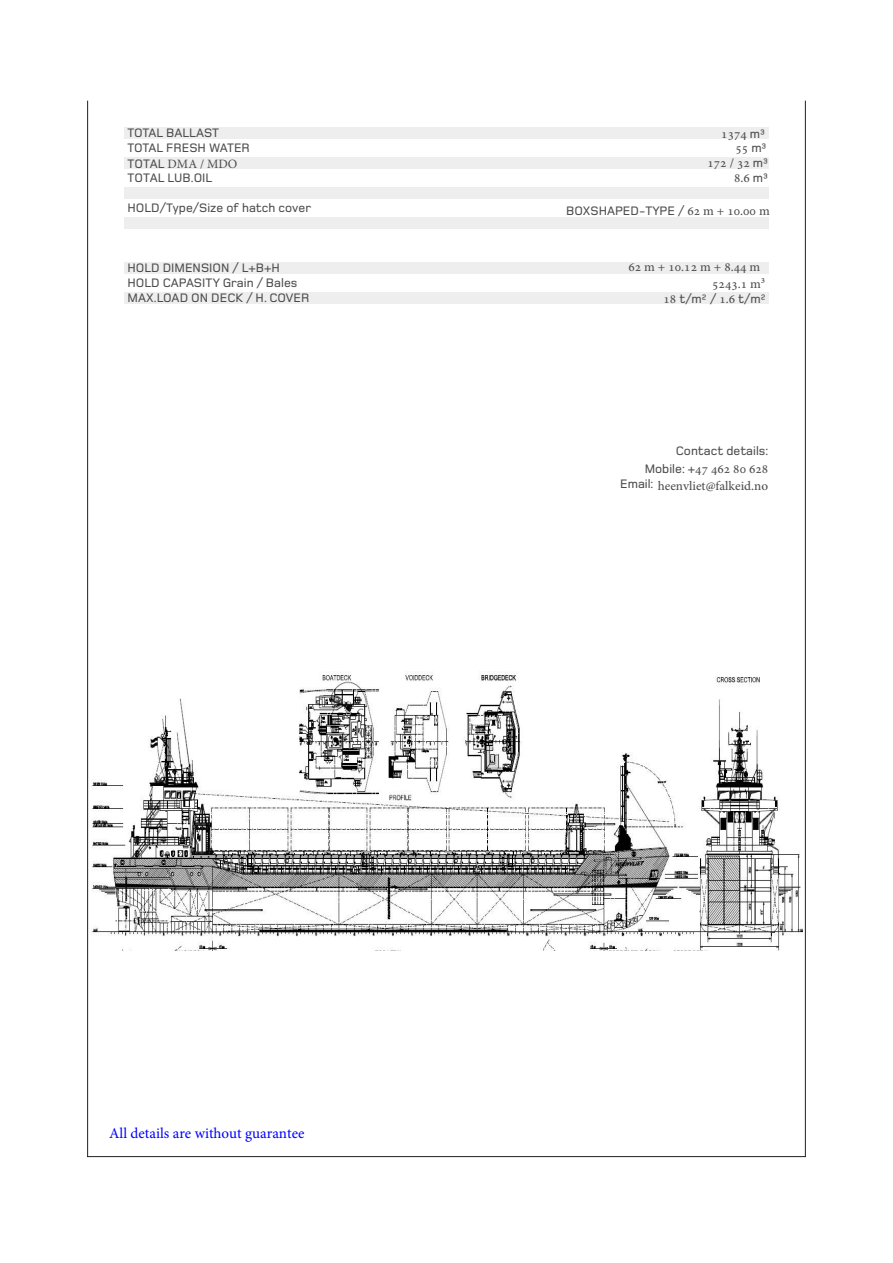
<style>
.page{position:relative;width:893px;height:1263px;background:#fff}
.page>*{position:absolute;margin:0;border:0;box-sizing:border-box;transform-origin:0 0}
.t1{font:15px "Minion Pro";color:#00f}
.t2{font:500 12.75px/15px "Foundry Monoline";color:#4b4c4d;text-align:right}
.t3{font:12.75px/14.7px "Adobe Hebrew";color:#4b4c4d;text-align:right}
.s1{font-family:"Minion Pro";font-weight:400}
.s2{font-family:"Foundry Monoline";font-weight:500}
.s3{font-family:"Adobe Hebrew";font-weight:400}
</style>
<div class="page">
<div style="left:124px;top:127px;width:645px;height:11px;background:#eeeeef"></div>
<div style="left:124px;top:157px;width:645px;height:11px;background:#eeeeef"></div>
<div style="left:124px;top:187px;width:645px;height:11px;background:#eeeeef"></div>
<div style="left:124px;top:217px;width:645px;height:11px;background:#eeeeef"></div>
<div style="left:124px;top:262px;width:645px;height:11px;background:#eeeeef"></div>
<div style="left:124px;top:292px;width:645px;height:11px;background:#eeeeef"></div>
<hr style="left:87px;top:101px;width:1px;height:1056px;background:#231f20">
<hr style="left:805px;top:101px;width:1px;height:1056px;background:#231f20">
<hr style="left:87px;top:1156px;width:719px;height:1px;background:#231f20">
<img style="left:92px;top:671px;width:710px;height:279px">
<p class="t2" style="left:128px;top:126px;width:124px;text-align:left">TOTAL BALLAST<br>TOTAL FRESH WATER<br>TOTAL <span class="s1">DMA / MDO<br></span>TOTAL LUB.OIL</p>
<p class="t2" style="left:128px;top:201px;width:185px">HOLD/Type/Size of hatch cover</p>
<p class="t2" style="left:128px;top:261px;width:154px">HOLD DIMENSION / L+B+H</p>
<p class="t2" style="left:128px;top:276px;width:171px">HOLD CAPASITY Grain / Bales</p>
<p class="t2" style="left:128px;top:291px;width:183px">MAX.LOAD ON DECK / H. COVER</p>
<p class="t1" style="left:109px;top:1123px;width:197px">All details are without guarantee</p>
<p class="t3" style="left:707px;top:126px;width:62px">1374 <span class="s2">m³<br></span>55 <span class="s2">m³<br></span>172 / 32 <span class="s2">m³<br></span>8.6 <span class="s2">m³</span></p>
<p class="t2" style="left:566px;top:203px;width:205px">BOXSHAPED-TYPE / <span class="s3">62 m + 10.00 m</span></p>
<p class="t3" style="left:712px;top:259px;width:55px;line-height:16.8px;text-align:left;text-indent:-84px">62 m + 10.12 m + 8.44 m<br>5243.1 m³</p>
<p class="t2" style="left:664px;top:292px;width:104px"><span class="s3">18</span> t/m² / <span class="s3">1.6</span> t/m²</p>
<p class="t2" style="left:645px;top:443px;width:125px;line-height:17.9px">Contact details:<br>Mobile: +<span class="s3">47 462 80 628</span></p>
<p class="t3" style="left:620px;top:478px;width:149px"><span class="s2">Email:</span> heenvliet@falkeid.no</p>
</div>
